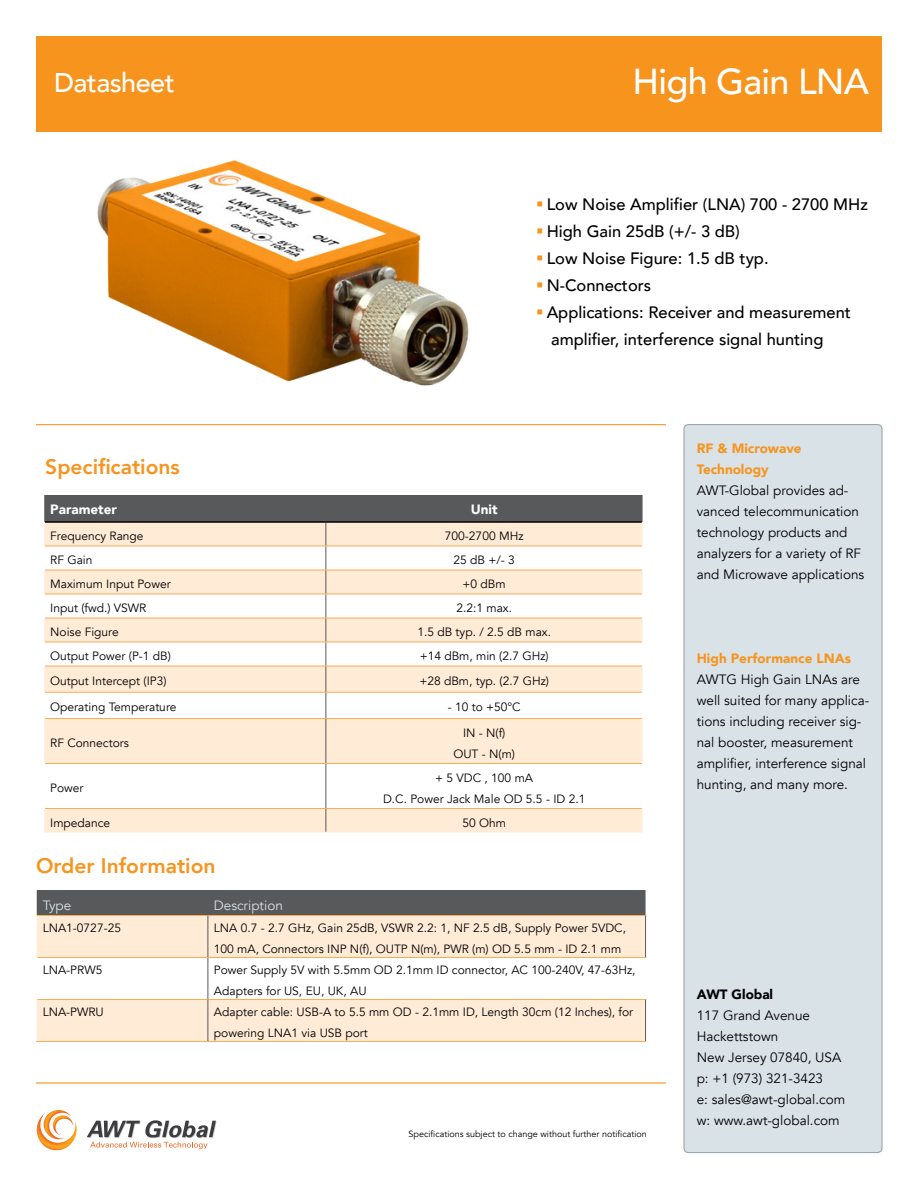
<style>
.page{position:relative;width:918px;height:1188px;background:#fff}
.page>*{position:absolute;margin:0;border:0;box-sizing:border-box;transform-origin:0 0}
.t1{font:500 36px "Avenir";letter-spacing:-.02em;color:#fff}
.t2{font:500 27px "Avenir";letter-spacing:-.02em;color:#fff}
.t3{font:800 21px "Avenir";color:#f7941e}
.t4{font:500 16.5px/27px "Avenir";color:#000}
.t5{font:13.5px/21px "Avenir";color:#000}
.t6{font:900 13.5px/21px "Avenir";color:#f7941e}
.t7{font:13.5px "Avenir";color:#d8e2e7}
.t8{font:900 13.5px "Avenir";color:#fff}
.t9{font:900 13.5px "Avenir";color:#000}
.t10{font:12px/21px "Avenir";color:#000}
.t11{font:9px "Avenir";color:#000}
</style>
<div class="page">
<svg style="left:87px;top:1120px;width:130px;height:29px"></svg>
<svg style="left:36px;top:1110px;width:41px;height:40px"></svg>
<hr style="left:36px;top:1082px;width:630px;height:2px;background:#f7941e">
<div style="left:684px;top:425px;width:198px;height:728px;background:#d8e2e7;border-radius:4px"></div>
<div style="left:683px;top:424px;width:200px;height:729px;border:1px solid #9da6ab;border-radius:4px"></div>
<div style="left:36px;top:36px;width:846px;height:96px;background:#f7941e"></div>
<hr style="left:36px;top:424px;width:630px;height:1px;background:#f7941e">
<svg style="left:37px;top:916px;width:608px;height:125px;fill:#ffebd6"></svg>
<div style="left:37px;top:890px;width:609px;height:26px;background:#58595b"></div>
<hr style="left:208px;top:958px;width:1px;height:41px;background:#58595b">
<hr style="left:208px;top:915px;width:438px;height:1px;background:#faac56">
<hr style="left:645px;top:916px;width:1px;height:41px;background:#58595b">
<hr style="left:208px;top:957px;width:438px;height:1px;background:#faac56">
<hr style="left:208px;top:999px;width:438px;height:1px;background:#faac56">
<hr style="left:645px;top:1000px;width:1px;height:41px;background:#58595b">
<hr style="left:208px;top:1041px;width:438px;height:1px;background:#faac56">
<hr style="left:38px;top:999px;width:170px;height:1px;background:#faac56">
<hr style="left:208px;top:1000px;width:1px;height:41px;background:#58595b">
<hr style="left:36px;top:1041px;width:172px;height:1px;background:#faac56">
<hr style="left:38px;top:915px;width:170px;height:1px;background:#faac56">
<hr style="left:208px;top:916px;width:1px;height:41px;background:#58595b">
<hr style="left:38px;top:957px;width:170px;height:1px;background:#faac56">
<svg style="left:44px;top:718px;width:599px;height:114px;fill:#ffebd6"></svg>
<svg style="left:44px;top:495px;width:599px;height:223px"></svg>
<hr style="left:326px;top:719px;width:1px;height:44px;background:#58595b">
<hr style="left:326px;top:764px;width:1px;height:44px;background:#58595b">
<svg style="left:326px;top:809px;width:1px;height:23px"></svg>
<hr style="left:45px;top:521px;width:281px;height:2px;background:#000">
<hr style="left:326px;top:521px;width:316px;height:2px;background:#000">
<hr style="left:45px;top:546px;width:281px;height:1px;background:#faac56">
<hr style="left:326px;top:546px;width:316px;height:1px;background:#faac56">
<hr style="left:45px;top:570px;width:281px;height:1px;background:#faac56">
<hr style="left:326px;top:570px;width:316px;height:1px;background:#faac56">
<hr style="left:45px;top:594px;width:281px;height:1px;background:#faac56">
<hr style="left:326px;top:594px;width:316px;height:1px;background:#faac56">
<hr style="left:45px;top:618px;width:281px;height:1px;background:#faac56">
<hr style="left:326px;top:618px;width:316px;height:1px;background:#faac56">
<hr style="left:45px;top:642px;width:281px;height:1px;background:#faac56">
<hr style="left:326px;top:642px;width:316px;height:1px;background:#faac56">
<hr style="left:45px;top:666px;width:281px;height:1px;background:#faac56">
<hr style="left:326px;top:666px;width:316px;height:1px;background:#faac56">
<hr style="left:45px;top:692px;width:281px;height:1px;background:#faac56">
<hr style="left:326px;top:692px;width:316px;height:1px;background:#faac56">
<hr style="left:45px;top:718px;width:281px;height:1px;background:#faac56">
<hr style="left:326px;top:718px;width:316px;height:1px;background:#faac56">
<hr style="left:45px;top:763px;width:281px;height:1px;background:#faac56">
<hr style="left:326px;top:763px;width:316px;height:1px;background:#faac56">
<hr style="left:45px;top:808px;width:281px;height:1px;background:#faac56">
<hr style="left:326px;top:808px;width:316px;height:1px;background:#faac56">
<img style="left:97px;top:160px;width:372px;height:226px">
<h2 class="t2" style="left:54px;top:59px;width:122px">Datasheet</h2>
<h1 class="t1" style="left:633px;top:51px;width:238px">High Gain LNA</h1>
<h3 class="t4" style="left:547px;top:189px;width:323px">Low Noise Amplifier (LNA) 700 - 2700 MHz<br>High Gain 25dB (+/- 3 dB)<br>Low Noise Figure: 1.5 dB typ.<br>N-Connectors<br>Applications: Receiver and measurement amplifier, interference signal hunting</h3>
<h3 class="t3" style="left:45px;top:448px;width:136px">Specifications</h3>
<p class="t8" style="left:50px;top:497px;width:68px">Parameter</p>
<p class="t8" style="left:471px;top:497px;width:28px">Unit</p>
<p class="t10" style="left:50px;top:526px;width:95px">Frequency Range</p>
<p class="t10" style="left:445px;top:526px;width:80px">700-2700 MHz</p>
<p class="t10" style="left:50px;top:550px;width:44px">RF Gain</p>
<p class="t10" style="left:454px;top:550px;width:63px">25 dB +/- 3</p>
<p class="t10" style="left:50px;top:574px;width:122px">Maximum Input Power</p>
<p class="t10" style="left:463px;top:574px;width:45px">+0 dBm</p>
<p class="t10" style="left:50px;top:598px;width:98px">Input (fwd.) VSWR</p>
<p class="t10" style="left:456px;top:598px;width:57px">2.2:1 max.</p>
<p class="t10" style="left:50px;top:622px;width:70px">Noise Figure</p>
<p class="t10" style="left:417px;top:622px;width:135px">1.5 dB typ. / 2.5 dB max.</p>
<p class="t10" style="left:50px;top:646px;width:122px">Output Power (P-1 dB)</p>
<p class="t10" style="left:420px;top:646px;width:130px">+14 dBm, min (2.7 GHz)</p>
<p class="t10" style="left:50px;top:671px;width:118px">Output Intercept (IP3)</p>
<p class="t10" style="left:419px;top:671px;width:131px">+28 dBm, typ. (2.7 GHz)</p>
<p class="t10" style="left:50px;top:697px;width:128px">Operating Temperature</p>
<p class="t10" style="left:448px;top:697px;width:75px">- 10 to +50°C</p>
<p class="t10" style="left:50px;top:733px;width:80px">RF Connectors</p>
<p class="t10" style="left:453px;top:722px;width:63px;text-align:center">IN - N(f)<br>OUT - N(m)</p>
<p class="t10" style="left:50px;top:778px;width:35px">Power</p>
<p class="t10" style="left:383px;top:767px;width:204px;text-align:center">+ 5 VDC , 100 mA<br>D.C. Power Jack Male OD 5.5 - ID 2.1</p>
<p class="t10" style="left:50px;top:812px;width:62px">Impedance</p>
<p class="t10" style="left:462px;top:812px;width:45px">50 Ohm</p>
<h3 class="t3" style="left:36px;top:847px;width:181px">Order Information</h3>
<p class="t7" style="left:43px;top:897px;width:30px">Type</p>
<p class="t7" style="left:214px;top:897px;width:70px">Description</p>
<p class="t10" style="left:43px;top:918px;width:80px">LNA1-0727-25</p>
<p class="t10" style="left:214px;top:918px;width:414px">LNA 0.7 - 2.7 GHz, Gain 25dB, VSWR 2.2: 1, NF 2.5 dB, Supply Power 5VDC,<br>100 mA, Connectors INP N(f), OUTP N(m), PWR (m) OD 5.5 mm - ID 2.1 mm</p>
<p class="t10" style="left:43px;top:960px;width:61px">LNA-PRW5</p>
<p class="t10" style="left:214px;top:960px;width:423px">Power Supply 5V with 5.5mm OD 2.1mm ID connector, AC 100-240V, 47-63Hz,<br>Adapters for US, EU, UK, AU</p>
<p class="t10" style="left:43px;top:1002px;width:63px">LNA-PWRU</p>
<p class="t10" style="left:214px;top:1002px;width:421px">Adapter cable: USB-A to 5.5 mm OD - 2.1mm ID, Length 30cm (12 Inches), for powering LNA1 via USB port</p>
<p class="t11" style="left:409px;top:1129px;width:240px">Specifications subject to change without further notification</p>
<p class="t6" style="left:697px;top:437px;width:106px">RF &amp; Microwave<br>Technology</p>
<p class="t5" style="left:697px;top:480px;width:169px">AWT-Global provides ad&shy;vanced telecommunication technology products and analyzers for a variety of RF and Microwave applications</p>
<p class="t6" style="left:697px;top:647px;width:156px">High Performance LNAs</p>
<p class="t5" style="left:697px;top:669px;width:174px">AWTG High Gain LNAs are well suited for many applica&shy;tions including receiver sig&shy;nal booster, measurement amplifier, interference signal hunting, and many more.</p>
<p class="t9" style="left:697px;top:983px;width:78px">AWT Global</p>
<p class="t5" style="left:697px;top:1005px;width:150px">117 Grand Avenue<br>Hackettstown<br>New Jersey 07840, USA p: +1 (973) 321-3423<br>e: sales@awt-global.com w: www.awt-global.com</p>
</div>
